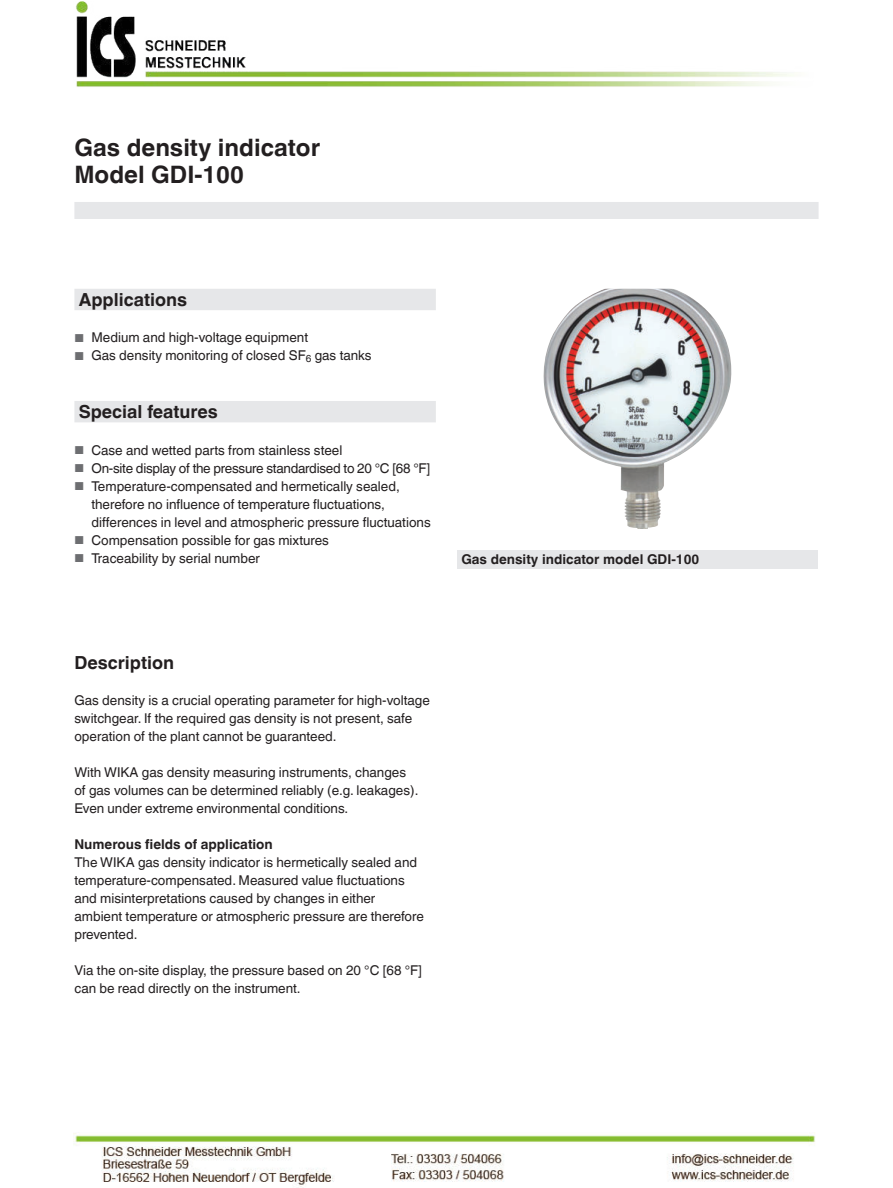
<style>
.page{position:relative;width:893px;height:1188px;background:#fff}
.page>*{position:absolute;margin:0;border:0;box-sizing:border-box;transform-origin:0 0}
.t1{font:700 24px/27px "Helvetica World";color:#231f20}
.t2{font:700 18px "Helvetica World";color:#231f20}
.t3{font:13.5px/18px "Helvetica World";color:#231f20}
.t4{font:700 13.5px "Helvetica World";color:#231f20}
.t5{font:13.5px "Helvetica World";letter-spacing:-.02em;color:#231f20}
.s1{font-size:11.55px;color:#6d6e71}
</style>
<div class="page">
<div style="left:74px;top:202px;width:745px;height:17px;background:#e6e7e9"></div>
<svg style="left:74px;top:289px;width:362px;height:133px"></svg>
<div style="left:457px;top:550px;width:361px;height:18px;background:#e6e7e9"></div>
<img style="left:543px;top:289px;width:189px;height:240px">
<img style="left:76px;top:1px;width:718px;height:86px">
<img style="left:73px;top:1132px;width:743px;height:55px">
<h1 class="t1" style="left:74px;top:135px;width:247px">Gas density indicator<br>Model GDI-100</h1>
<h2 class="t2" style="left:79px;top:293px;width:110px">Applications</h2>
<p class="t3" style="left:74px;top:330px;width:235px"><span class="s1">■</span> Medium and high-voltage equipment</p>
<p class="t3" style="left:74px;top:348px;width:299px"><span class="s1">■</span> Gas density monitoring of closed SF<sub>6</sub> gas tanks</p>
<h2 class="t2" style="left:79px;top:405px;width:141px">Special features</h2>
<p class="t3" style="left:74px;top:442px;width:269px"><span class="s1">■</span> Case and wetted parts from stainless steel</p>
<p class="t5" style="left:74px;top:463px;width:357px"><span class="s1">■</span> On-site display of the pressure standardised to 20 °C [68 °F]</p>
<p class="t3" style="left:91px;top:478px;width:341px;text-indent:-17px"><span class="s1">■</span> Temperature-compensated and hermetically sealed, therefore no influence of temperature fluctuations, differences in level and atmospheric pressure fluctuations</p>
<p class="t3" style="left:74px;top:532px;width:256px"><span class="s1">■</span> Compensation possible for gas mixtures</p>
<p class="t3" style="left:74px;top:550px;width:187px"><span class="s1">■</span> Traceability by serial number</p>
<p class="t4" style="left:461px;top:552px;width:239px">Gas density indicator model GDI-100</p>
<h2 class="t2" style="left:74px;top:656px;width:101px">Description</h2>
<p class="t3" style="left:74px;top:692px;width:357px">Gas density is a crucial operating parameter for high-voltage switchgear. If the required gas density is not present, safe operation of the plant cannot be guaranteed.</p>
<p class="t3" style="left:74px;top:764px;width:345px">With WIKA gas density measuring instruments, changes of gas volumes can be determined reliably (e.g. leakages).<br>Even under extreme environmental conditions.</p>
<p class="t4" style="left:74px;top:836px;width:200px">Numerous fields of application</p>
<p class="t3" style="left:74px;top:854px;width:351px">The WIKA gas density indicator is hermetically sealed and temperature-compensated. Measured value fluctuations and misinterpretations caused by changes in either ambient temperature or atmospheric pressure are therefore prevented.</p>
<p class="t3" style="left:74px;top:962px;width:349px">Via the on-site display, the pressure based on 20 °C [68 °F] can be read directly on the instrument.</p>
</div>
